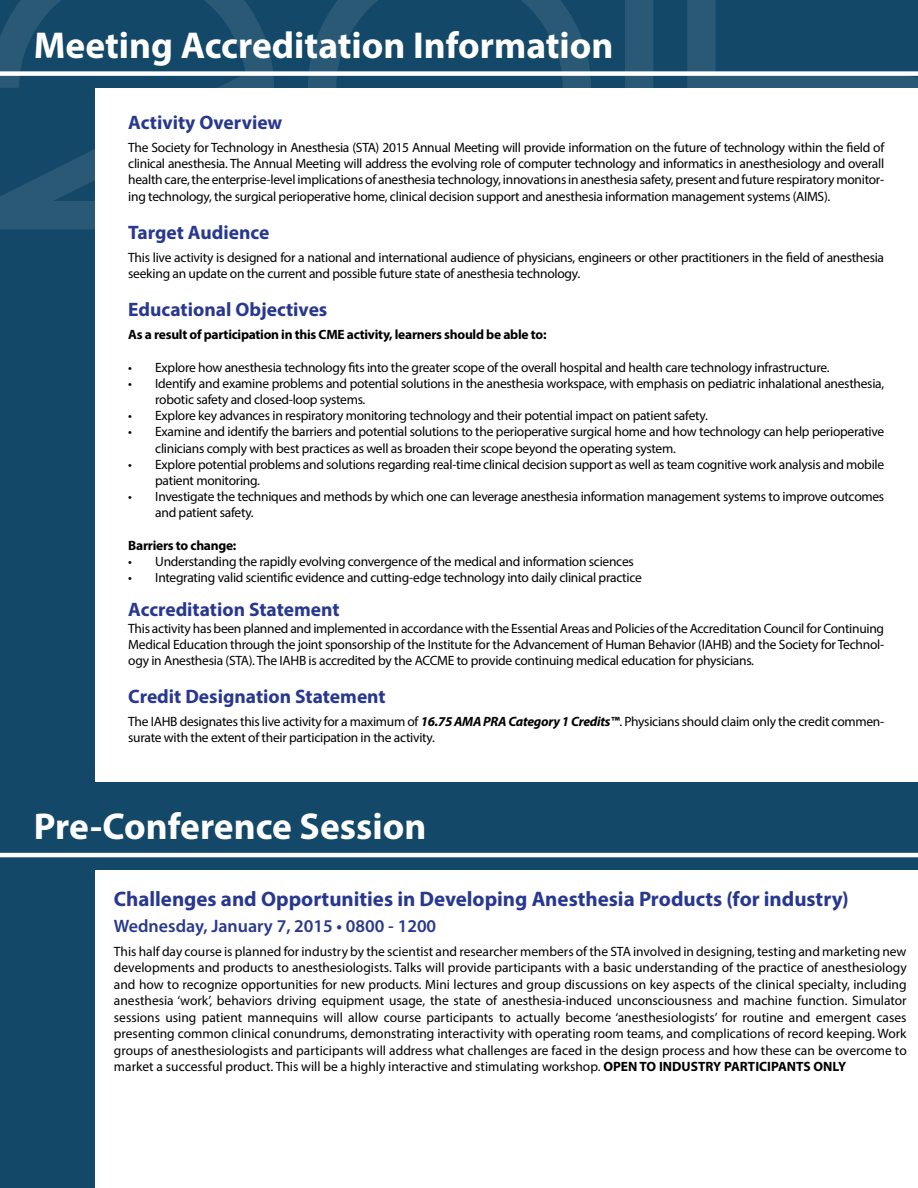
<style>
.page{position:relative;width:918px;height:1188px;background:#fff}
.page>*{position:absolute;margin:0;border:0;box-sizing:border-box;transform-origin:0 0}
.t1{font:700 37.5px "Myriad Pro";color:#fff}
.t2{font:700 21px "Myriad Pro";color:#28388f}
.t3{font:700 19.5px "Myriad Pro";color:#28388f}
.t4{font:600 18px "Myriad Pro";color:#28388f}
.t5{font:13.5px/16.2px "Myriad Pro";letter-spacing:-.02em;color:#000}
.t6{font:700 13.5px "Myriad Pro";letter-spacing:-.02em;color:#000}
.s1{font-weight:700;font-style:italic}
.s2{font-weight:700}
</style>
<div class="page">
<div style="left:0;top:0;width:94px;height:1188px;background:#134868"></div>
<svg style="left:0;top:0;width:918px;height:229px"></svg>
<div style="left:0;top:783px;width:918px;height:87px;background:#134868"></div>
<div style="left:0;top:71px;width:918px;height:5px;background:#fff"></div>
<hr style="left:0;top:853px;width:918px;height:4px;background:#fff">
<h1 class="t1" style="left:34px;top:21px;width:581px">Meeting Accreditation Information</h1>
<h3 class="t3" style="left:128px;top:110px;width:156px">Activity Overview</h3>
<p class="t5" style="left:128px;top:139px;width:758px;text-align:justify">The Society for Technology in Anesthesia (STA) 2015 Annual Meeting will provide information on the future of technology within the field of clinical anesthesia. The Annual Meeting will address the evolving role of computer technology and informatics in anesthesiology and overall health care, the enterprise-level implications of anesthesia technology, innovations in anesthesia safety, present and future respiratory monitor&shy;ing technology, the surgical perioperative home, clinical decision support and anesthesia information management systems (AIMS).</p>
<h3 class="t3" style="left:128px;top:219px;width:143px">Target Audience</h3>
<p class="t5" style="left:128px;top:249px;width:757px">This live activity is designed for a national and international audience of physicians, engineers or other practitioners in the field of anesthesia seeking an update on the current and possible future state of anesthesia technology.</p>
<h3 class="t3" style="left:128px;top:297px;width:201px">Educational Objectives</h3>
<p class="t6" style="left:128px;top:326px;width:420px">As a result of participation in this CME activity, learners should be able to:</p>
<p class="t5" style="left:128px;top:359px;width:703px">• Explore how anesthesia technology fits into the greater scope of the overall hospital and health care technology infrastructure.</p>
<p class="t5" style="left:155px;top:375px;width:731px;text-indent:-27px">• Identify and examine problems and potential solutions in the anesthesia workspace, with emphasis on pediatric inhalational anesthesia, robotic safety and closed-loop systems.</p>
<p class="t5" style="left:128px;top:407px;width:581px">• Explore key advances in respiratory monitoring technology and their potential impact on patient safety.</p>
<p class="t5" style="left:155px;top:423px;width:731px;text-indent:-27px">• Examine and identify the barriers and potential solutions to the perioperative surgical home and how technology can help perioperative clinicians comply with best practices as well as broaden their scope beyond the operating system.</p>
<p class="t5" style="left:155px;top:456px;width:731px;text-indent:-27px">• Explore potential problems and solutions regarding real-time clinical decision support as well as team cognitive work analysis and mobile patient monitoring.</p>
<p class="t5" style="left:155px;top:488px;width:731px;text-indent:-27px">• Investigate the techniques and methods by which one can leverage anesthesia information management systems to improve outcomes and patient safety.</p>
<p class="t6" style="left:128px;top:536px;width:110px">Barriers to change:</p>
<p class="t5" style="left:128px;top:553px;width:507px">• Understanding the rapidly evolving convergence of the medical and information sciences</p>
<p class="t5" style="left:128px;top:569px;width:515px">• Integrating valid scientific evidence and cutting-edge technology into daily clinical practice</p>
<h3 class="t3" style="left:128px;top:597px;width:213px">Accreditation Statement</h3>
<p class="t5" style="left:128px;top:620px;width:757px;text-align:justify">This activity has been planned and implemented in accordance with the Essential Areas and Policies of the Accreditation Council for Continuing Medical Education through the joint sponsorship of the Institute for the Advancement of Human Behavior (IAHB) and the Society for Technol&shy;ogy in Anesthesia (STA). The IAHB is accredited by the ACCME to provide continuing medical education for physicians.</p>
<h3 class="t3" style="left:128px;top:684px;width:259px">Credit Designation Statement</h3>
<p class="t5" style="left:128px;top:713px;width:758px">The IAHB designates this live activity for a maximum of <span class="s1">16.75 AMA PRA Category 1 Credits™</span>. Physicians should claim only the credit commen&shy;surate with the extent of their participation in the activity.</p>
<h1 class="t1" style="left:34px;top:802px;width:394px">Pre-Conference Session</h1>
<h2 class="t2" style="left:114px;top:886px;width:736px">Challenges and Opportunities in Developing Anesthesia Products (for industry)</h2>
<h3 class="t4" style="left:114px;top:915px;width:324px">Wednesday, January 7, 2015 • 0800 - 1200</h3>
<p class="t5" style="left:114px;top:943px;width:794px;text-align:justify">This half day course is planned for industry by the scientist and researcher members of the STA involved in designing, testing and marketing new developments and products to anesthesiologists. Talks will provide participants with a basic understanding of the practice of anesthesiology and how to recognize opportunities for new products. Mini lectures and group discussions on key aspects of the clinical specialty, including anesthesia ‘work’, behaviors driving equipment usage, the state of anesthesia-induced unconsciousness and machine function. Simulator sessions using patient mannequins will allow course participants to actually become ‘anesthesiologists’ for routine and emergent cases presenting common clinical conundrums, demonstrating interactivity with operating room teams, and complications of record keeping. Work groups of anesthesiologists and participants will address what challenges are faced in the design process and how these can be overcome to market a successful product. This will be a highly interactive and stimulating workshop. <span class="s2">OPEN TO INDUSTRY PARTICIPANTS ONLY</span></p>
</div>
